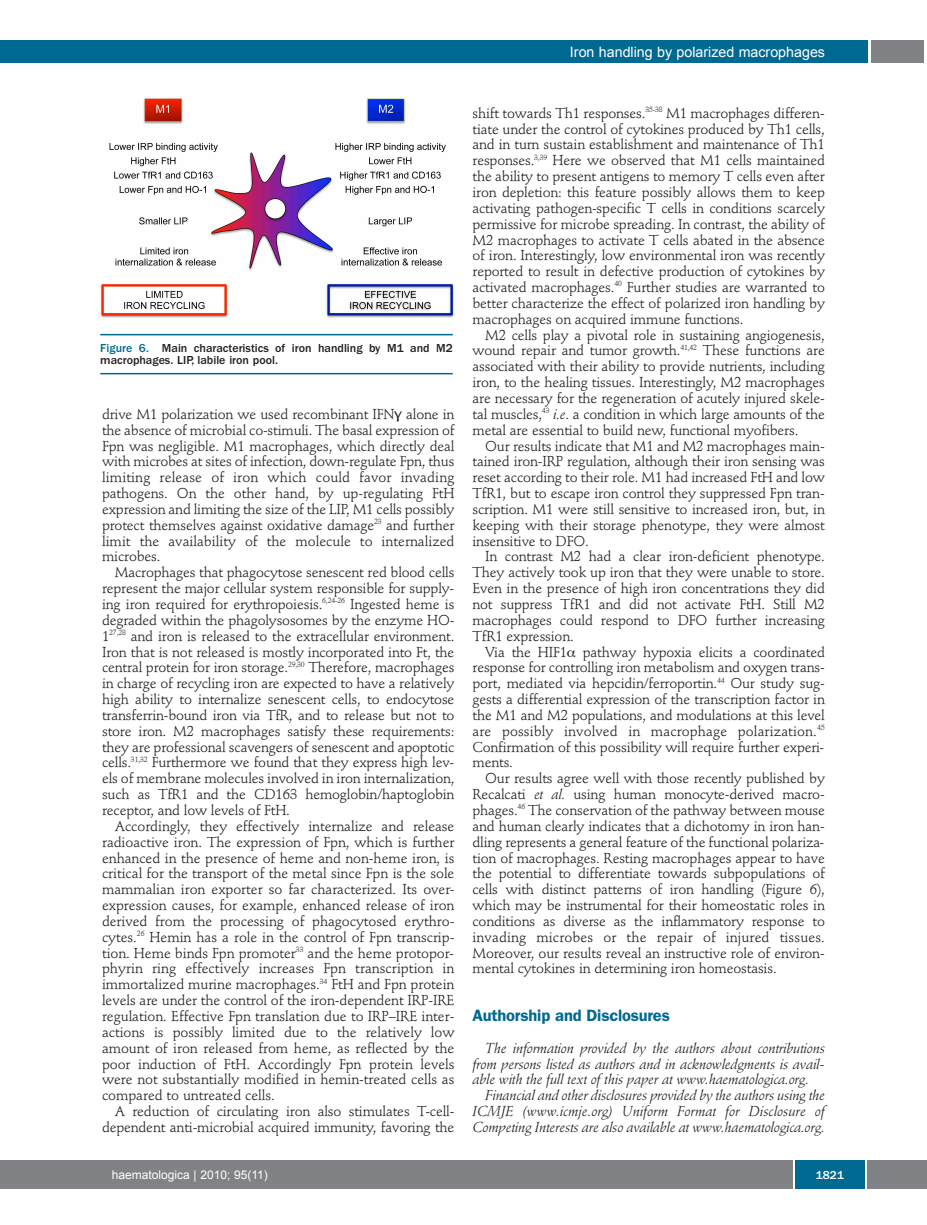
<style>
.page{position:relative;width:927px;height:1225px;background:#fff}
.page>*{position:absolute;margin:0;border:0;box-sizing:border-box;transform-origin:0 0}
.t1{font:600 16.5px "Franklin Gothic";letter-spacing:-.015em;color:#006991}
.t2{font:14.25px/15.9px "Stempel Schneidler";letter-spacing:-.015em;color:#231f20;text-align:justify}
.t3{font:italic 14.25px/15.9px "Stempel Schneidler";letter-spacing:-.015em;color:#231f20;text-align:justify}
.t4{font:14.25px "Arial";color:#fff}
.t5{font:500 12px/12px "Franklin Gothic";color:#231f20}
.t6{font:12px "Arial";color:#fff}
.t7{font:500 12px "Franklin Gothic";color:#fff}
.s1{color:#006991}
.s2{font-family:"Lucida Grande"}
.s3{font-style:italic}
</style>
<div class="page">
<div style="left:871px;top:40px;width:52px;height:22px;background:#808285"></div>
<div style="left:18px;top:40px;width:849px;height:22px;background:#006991"></div>
<div style="left:17px;top:1160px;width:910px;height:28px;background:#808285"></div>
<div style="left:795px;top:1160px;width:70px;height:28px;background:#006991"></div>
<hr style="left:793px;top:1160px;width:2px;height:28px;background:#fff">
<hr style="left:865px;top:1160px;width:2px;height:28px;background:#fff">
<div style="left:0;top:40px;width:19px;height:22px;background:#006991"></div>
<div style="left:0;top:1160px;width:18px;height:28px;background:#808285"></div>
<img style="left:100px;top:97px;width:354px;height:221px">
<hr style="left:100px;top:334px;width:353px;height:1px;background:#006991">
<hr style="left:100px;top:373px;width:353px;height:1px;background:#006991">
<p class="t4" style="left:570px;top:44px;width:257px">Iron handling by polarized macrophages</p>
<p class="t5" style="left:100px;top:343px;width:354px"><span class="s1">Figure 6.</span> Main characteristics of iron handling by M1 and M2 macrophages. LIP, labile iron pool.</p>
<p class="t2" style="left:102px;top:407px;width:354px">drive M1 polarization we used recombinant IFN<span class="s2">γ</span> alone in the absence of microbial co-stimuli. The basal expression of Fpn was negligible. M1 macrophages, which directly deal with microbes at sites of infection, down-regulate Fpn, thus limiting release of iron which could favor invading pathogens. On the other hand, by up-regulating FtH expression and limiting the size of the LIP, M1 cells possibly protect themselves against oxidative damage<sup>23</sup> and further limit the availability of the molecule to internalized microbes.</p>
<p class="t2" style="left:102px;top:566px;width:354px;text-indent:13px">Macrophages that phagocytose senescent red blood cells represent the major cellular system responsible for supply&shy;ing iron required for erythropoiesis.<sup>6,24-26</sup> Ingested heme is degraded within the phagolysosomes by the enzyme HO-1<sup>27,28</sup> and iron is released to the extracellular environment.<br>Iron that is not released is mostly incorporated into Ft, the central protein for iron storage.<sup>29,30</sup> Therefore, macrophages in charge of recycling iron are expected to have a relatively high ability to internalize senescent cells, to endocytose transferrin-bound iron via TfR, and to release but not to store iron. M2 macrophages satisfy these requirements: they are professional scavengers of senescent and apoptotic cells.<sup>31,32</sup> Furthermore we found that they express high lev&shy;els of membrane molecules involved in iron internalization, such as TfR1 and the CD163 hemoglobin/haptoglobin receptor, and low levels of FtH.</p>
<p class="t2" style="left:102px;top:819px;width:354px;text-indent:13px">Accordingly, they effectively internalize and release radioactive iron. The expression of Fpn, which is further enhanced in the presence of heme and non-heme iron, is critical for the transport of the metal since Fpn is the sole mammalian iron exporter so far characterized. Its over&shy;expression causes, for example, enhanced release of iron derived from the processing of phagocytosed erythro&shy;cytes.<sup>26</sup> Hemin has a role in the control of Fpn transcrip&shy;tion. Heme binds Fpn promoter<sup>33</sup> and the heme protopor&shy;phyrin ring effectively increases Fpn transcription in immortalized murine macrophages.<sup>34</sup> FtH and Fpn protein levels are under the control of the iron-dependent IRP-IRE regulation. Effective Fpn translation due to IRP–IRE inter&shy;actions is possibly limited due to the relatively low amount of iron released from heme, as reflected by the poor induction of FtH. Accordingly Fpn protein levels were not substantially modified in hemin-treated cells as compared to untreated cells.</p>
<p class="t2" style="left:102px;top:1104px;width:354px;text-align:right">A reduction of circulating iron also stimulates T-cell&shy;dependent anti-microbial acquired immunity, favoring the</p>
<p class="t2" style="left:472px;top:106px;width:354px">shift towards Th1 responses.<sup>35-38</sup> M1 macrophages differen&shy;tiate under the control of cytokines produced by Th1 cells, and in turn sustain establishment and maintenance of Th1 responses.<sup>3,39</sup> Here we observed that M1 cells maintained the ability to present antigens to memory T cells even after iron depletion: this feature possibly allows them to keep activating pathogen-specific T cells in conditions scarcely permissive for microbe spreading. In contrast, the ability of M2 macrophages to activate T cells abated in the absence of iron. Interestingly, low environmental iron was recently reported to result in defective production of cytokines by activated macrophages.<sup>40</sup> Further studies are warranted to better characterize the effect of polarized iron handling by macrophages on acquired immune functions.</p>
<p class="t2" style="left:472px;top:328px;width:354px;text-indent:13px">M2 cells play a pivotal role in sustaining angiogenesis, wound repair and tumor growth.<sup>41,42</sup> These functions are associated with their ability to provide nutrients, including iron, to the healing tissues. Interestingly, M2 macrophages are necessary for the regeneration of acutely injured skele&shy;tal muscles,<sup>43</sup> <span class="s3">i.e</span>. a condition in which large amounts of the metal are essential to build new, functional myofibers.</p>
<p class="t2" style="left:472px;top:439px;width:354px;text-indent:13px">Our results indicate that M1 and M2 macrophages main&shy;tained iron-IRP regulation, although their iron sensing was reset according to their role. M1 had increased FtH and low TfR1, but to escape iron control they suppressed Fpn tran&shy;scription. M1 were still sensitive to increased iron, but, in keeping with their storage phenotype, they were almost insensitive to DFO.</p>
<p class="t2" style="left:472px;top:550px;width:354px;text-indent:13px">In contrast M2 had a clear iron-deficient phenotype.<br>They actively took up iron that they were unable to store.<br>Even in the presence of high iron concentrations they did not suppress TfR1 and did not activate FtH. Still M2 macrophages could respond to DFO further increasing TfR1 expression.</p>
<p class="t2" style="left:472px;top:645px;width:354px;text-indent:13px">Via the HIF1 pathway hypoxia elicits a coordinated response for controlling iron metabolism and oxygen trans&shy;port, mediated via hepcidin/ferroportin.<sup>44</sup> Our study sug&shy;gests a differential expression of the transcription factor in the M1 and M2 populations, and modulations at this level are possibly involved in macrophage polarization.<sup>45<br></sup>Confirmation of this possibility will require further experi&shy;ments.</p>
<p class="t2" style="left:472px;top:772px;width:354px;text-indent:13px">Our results agree well with those recently published by Recalcati <span class="s3">et al.</span> using human monocyte-derived macro&shy;phages.<sup>46</sup> The conservation of the pathway between mouse and human clearly indicates that a dichotomy in iron han&shy;dling represents a general feature of the functional polariza&shy;tion of macrophages. Resting macrophages appear to have the potential to differentiate towards subpopulations of cells with distinct patterns of iron handling (Figure 6), which may be instrumental for their homeostatic roles in conditions as diverse as the inflammatory response to invading microbes or the repair of injured tissues.<br>Moreover, our results reveal an instructive role of environ&shy;mental cytokines in determining iron homeostasis.</p>
<p class="t1" style="left:472px;top:1009px;width:199px">Authorship and Disclosures</p>
<p class="t3" style="left:472px;top:1041px;width:354px;text-indent:13px">The information provided by the authors about contributions from persons listed as authors and in acknowledgments is avail&shy;able with the full text of this paper at www.haematologica.org.</p>
<p class="t3" style="left:472px;top:1088px;width:354px;text-indent:13px">Financial and other disclosures provided by the authors using the ICMJE (www.icmje.org) Uniform Format for Disclosure of Competing Interests are also available at www.haematologica.org.</p>
<p class="t6" style="left:112px;top:1168px;width:158px">haematologica | 2010; 95(11)</p>
<p class="t7" style="left:816px;top:1171px;width:30px">1821</p>
</div>
